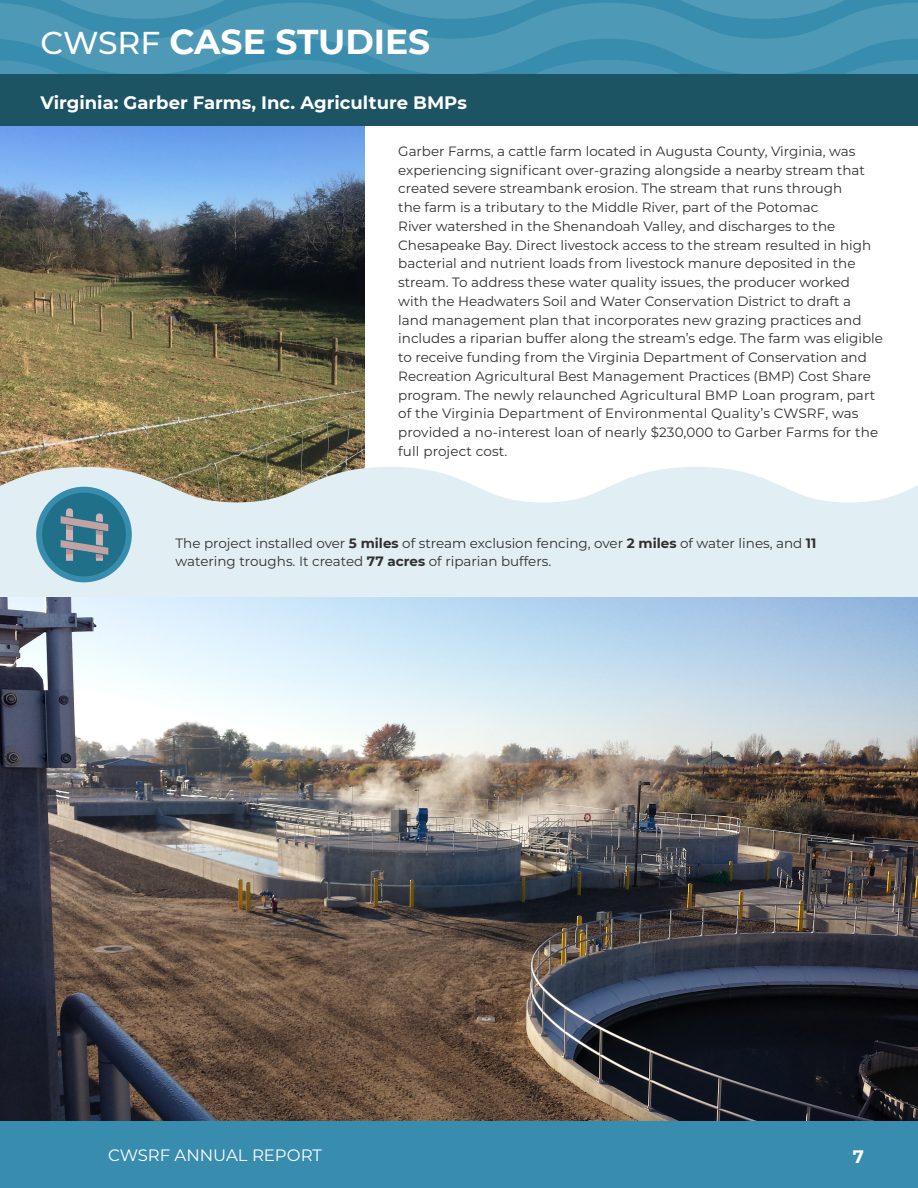
<style>
.page{position:relative;width:918px;height:1188px;background:#fff}
.page>*{position:absolute;margin:0;border:0;box-sizing:border-box;transform-origin:0 0}
.t1{font:700 34.5px "Montserrat";color:#fff}
.t2{font:700 18px "Montserrat";color:#fff}
.t3{font:16.5px "Montserrat";color:#fff}
.Case_Study{font:13.5px/18.8px "Montserrat";color:#312f30}
.s1{font-weight:500;font-size:31.5px}
.s2{font-weight:700}
</style>
<div class="page">
<img style="left:0;top:126px;width:364px;height:341px">
<svg style="left:108px;top:467px;width:810px;height:37px;fill:#e1eef3"></svg>
<svg style="left:0;top:0;width:918px;height:3px;background:#4593b2"></svg>
<svg style="left:0;top:3px;width:918px;height:57px;background:#4694b3"></svg>
<svg style="left:0;top:60px;width:918px;height:14px;background:#4593b2"></svg>
<div style="left:0;top:1120px;width:918px;height:68px;background:#388cad"></div>
<div style="left:0;top:74px;width:918px;height:52px;background:#1c5463"></div>
<div style="left:0;top:504px;width:918px;height:93px;background:#e1eef3"></div>
<svg style="left:39px;top:490px;width:90px;height:89px;background:#24748f"></svg>
<div style="left:36px;top:487px;width:96px;height:95px;border:6px solid #388cad;border-radius:50%"></div>
<svg style="left:0;top:467px;width:108px;height:94px"></svg>
<img style="left:0;top:597px;width:918px;height:523px">
<p class="t1" style="left:40px;top:17px;width:391px"><span class="s1">CWSRF</span> CASE STUDIES</p>
<p class="t2" style="left:40px;top:89px;width:428px">Virginia: Garber Farms, Inc. Agriculture BMPs</p>
<p class="Case_Study" style="left:398px;top:141px;width:486px">Garber Farms, a cattle farm located in Augusta County, Virginia, was experiencing significant over-grazing alongside a nearby stream that created severe streambank erosion. The stream that runs through<br>the farm is a tributary to the Middle River, part of the Potomac<br>River watershed in the Shenandoah Valley, and discharges to the Chesapeake Bay. Direct livestock access to the stream resulted in high bacterial and nutrient loads from livestock manure deposited in the stream. To address these water quality issues, the producer worked with the Headwaters Soil and Water Conservation District to draft a land management plan that incorporates new grazing practices and includes a riparian buffer along the stream’s edge. The farm was eligible to receive funding from the Virginia Department of Conservation and Recreation Agricultural Best Management Practices (BMP) Cost Share program. The newly relaunched Agricultural BMP Loan program, part of the Virginia Department of Environmental Quality’s CWSRF, was provided a no-interest loan of nearly $230,000 to Garber Farms for the full project cost.</p>
<p class="Case_Study" style="left:176px;top:533px;width:643px">The project installed over <span class="s2">5 miles</span> of stream exclusion fencing, over <span class="s2">2 miles</span> of water lines, and <span class="s2">11 </span>watering troughs. It created <span class="s2">77 acres</span> of riparian buffers.</p>
<p class="t3" style="left:108px;top:1144px;width:215px">CWSRF ANNUAL REPORT</p>
<p class="t2" style="left:853px;top:1143px;width:13px">7</p>
</div>
